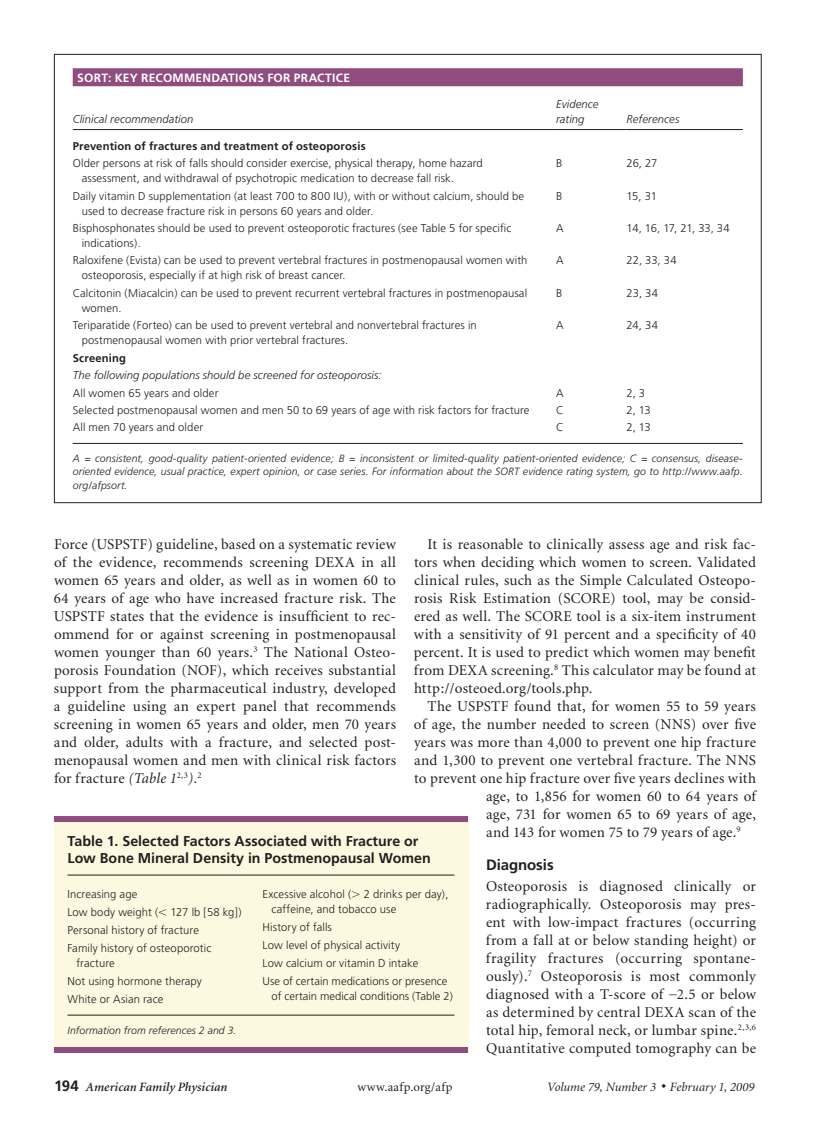
<style>
.page{position:relative;width:837px;height:1134px;background:#fff}
.page>*{position:absolute;margin:0;border:0;box-sizing:border-box;transform-origin:0 0}
.t1{font:15px/18px "Minion";letter-spacing:.01em;color:#231f20;text-align:justify}
.t2{font:15px "Minion";letter-spacing:.03em;color:#231f20}
.t3{font:700 15px "Frutiger";letter-spacing:-.005em;color:#231f20}
.t4{font:700 14.25px/16.5px "Frutiger";color:#231f20}
.t5{font:italic 12.75px "Minion";letter-spacing:.005em;color:#231f20}
.t6{font:italic 600 12.75px "Minion";letter-spacing:.01em;color:#231f20}
.t7{font:12.75px "Minion";color:#231f20}
.t8{font:700 12px "Frutiger";letter-spacing:.02em;color:#fff}
.t9{font:300 11.25px/18px "Frutiger";letter-spacing:.01em;color:#231f20}
.t10{font:italic 300 11.25px/15px "Frutiger";letter-spacing:.01em;color:#231f20}
.t11{font:700 11.25px "Frutiger";letter-spacing:.015em;color:#231f20}
.t12{font:300 11.25px "Frutiger";letter-spacing:-.035em;color:#231f20}
.t13{font:italic 300 10.5px/13.5px "Frutiger";letter-spacing:.015em;color:#231f20;text-align:justify}
.s1{font-style:italic}
.s2{font-family:"Universal Std Greekw Math Pi";font-weight:400}
.s3{font-family:"Frutiger";font-weight:700;font-style:normal;font-size:15px}
</style>
<div class="page">
<div style="left:73px;top:68px;width:670px;height:18px;background:#904b7f"></div>
<hr style="left:73px;top:129px;width:483px;height:1px;background:#231f20">
<hr style="left:556px;top:129px;width:71px;height:1px;background:#231f20">
<hr style="left:627px;top:129px;width:116px;height:1px;background:#231f20">
<hr style="left:73px;top:443px;width:670px;height:1px;background:#231f20">
<div style="left:54px;top:816px;width:414px;height:237px;background:#fdf9e0"></div>
<div style="left:54px;top:816px;width:414px;height:6px;background:#904b7f"></div>
<hr style="left:68px;top:875px;width:387px;height:1px;background:#231f20">
<hr style="left:68px;top:1015px;width:387px;height:1px;background:#231f20">
<div style="left:54px;top:1047px;width:414px;height:6px;background:#904b7f"></div>
<p class="t8" style="left:77px;top:71px;width:274px">SORT: KEY RECOMMENDATIONS FOR PRACTICE</p>
<p class="t10" style="left:73px;top:112px;width:122px">Clinical recommendation</p>
<p class="t10" style="left:556px;top:97px;width:44px">Evidence rating</p>
<p class="t10" style="left:627px;top:112px;width:54px">References</p>
<p class="t11" style="left:73px;top:139px;width:295px">Prevention of fractures and treatment of osteoporosis</p>
<p class="t9" style="left:82px;top:156px;width:403px;line-height:15px;text-indent:-9px">Older persons at risk of falls should consider exercise, physical therapy, home hazard assessment, and withdrawal of psychotropic medication to decrease fall risk.</p>
<p class="t9" style="left:556px;top:154px;width:8px">B</p>
<p class="t9" style="left:627px;top:154px;width:33px">26, 27</p>
<p class="t9" style="left:82px;top:188px;width:444px;line-height:15px;text-indent:-9px">Daily vitamin D supplementation (at least 700 to 800 IU), with or without calcium, should be used to decrease fracture risk in persons 60 years and older.</p>
<p class="t9" style="left:556px;top:187px;width:8px">B</p>
<p class="t9" style="left:627px;top:187px;width:32px">15, 31</p>
<p class="t9" style="left:82px;top:221px;width:431px;line-height:15px;text-indent:-9px">Bisphosphonates should be used to prevent osteoporotic fractures (see Table 5 for specific indications).</p>
<p class="t9" style="left:556px;top:219px;width:9px">A</p>
<p class="t12" style="left:627px;top:222px;width:105px">14, 16, 17, 21, 33, 34</p>
<p class="t9" style="left:82px;top:253px;width:447px;line-height:15px;text-indent:-9px">Raloxifene (Evista) can be used to prevent vertebral fractures in postmenopausal women with osteoporosis, especially if at high risk of breast cancer.</p>
<p class="t9" style="left:556px;top:252px;width:9px">A</p>
<p class="t9" style="left:627px;top:252px;width:52px">22, 33, 34</p>
<p class="t9" style="left:82px;top:286px;width:447px;line-height:15px;text-indent:-9px">Calcitonin (Miacalcin) can be used to prevent recurrent vertebral fractures in postmenopausal women.</p>
<p class="t9" style="left:556px;top:284px;width:8px">B</p>
<p class="t9" style="left:627px;top:284px;width:33px">23, 34</p>
<p class="t9" style="left:82px;top:318px;width:397px;line-height:15px;text-indent:-9px">Teriparatide (Forteo) can be used to prevent vertebral and nonvertebral fractures in postmenopausal women with prior vertebral fractures.</p>
<p class="t9" style="left:556px;top:317px;width:9px">A</p>
<p class="t9" style="left:627px;top:317px;width:33px">24, 34</p>
<p class="t11" style="left:73px;top:351px;width:55px">Screening</p>
<p class="t10" style="left:73px;top:368px;width:311px">The following populations should be screened for osteoporosis:</p>
<p class="t9" style="left:73px;top:384px;width:147px">All women 65 years and older</p>
<p class="t9" style="left:556px;top:384px;width:9px">A</p>
<p class="t9" style="left:627px;top:384px;width:20px">2, 3</p>
<p class="t9" style="left:73px;top:401px;width:458px">Selected postmenopausal women and men 50 to 69 years of age with risk factors for fracture</p>
<p class="t9" style="left:556px;top:401px;width:9px">C</p>
<p class="t9" style="left:627px;top:401px;width:26px">2, 13</p>
<p class="t9" style="left:73px;top:419px;width:132px">All men 70 years and older</p>
<p class="t9" style="left:556px;top:419px;width:9px">C</p>
<p class="t9" style="left:627px;top:419px;width:26px">2, 13</p>
<p class="t13" style="left:73px;top:452px;width:672px">A = consistent, good-quality patient-oriented evidence; B = inconsistent or limited-quality patient-oriented evidence; C = consensus, disease&shy;oriented evidence, usual practice, expert opinion, or case series. For information about the SORT evidence rating system, go to http://www.aafp. org/afpsort.</p>
<p class="t1" style="left:54px;top:536px;width:344px">Force (USPSTF) guideline, based on a systematic review of the evidence, recommends screening DEXA in all women 65 years and older, as well as in women 60 to 64 years of age who have increased fracture risk. The USPSTF states that the evidence is insufficient to rec&shy;ommend for or against screening in postmenopausal women younger than 60 years.<sup>3</sup> The National Osteo&shy;porosis Foundation (NOF), which receives substantial support from the pharmaceutical industry, developed a guideline using an expert panel that recommends screening in women 65 years and older, men 70 years and older, adults with a fracture, and selected post&shy;menopausal women and men with clinical risk factors for fracture <span class="s1">(Table 1</span><sup>2,3</sup><span class="s1">).</span><sup>2</sup></p>
<p class="t1" style="left:414px;top:536px;width:343px;text-indent:13px">It is reasonable to clinically assess age and risk fac&shy;tors when deciding which women to screen. Validated clinical rules, such as the Simple Calculated Osteopo&shy;rosis Risk Estimation (SCORE</p>
<p class="t1" style="left:610px;top:590px;width:147px">) tool, may be consid-</p>
<p class="t1" style="left:414px;top:608px;width:344px;text-indent:163px">tool is a six-item instrument with a sensitivity of 91 percent and a specificity of 40 percent. It is used to predict which women may benefit from DEXA screening.<sup>8</sup> This calculator may be found at http://osteoed.org/tools.php.</p>
<p class="t1" style="left:428px;top:698px;width:330px">The USPSTF found that, for women 55 to 59 years</p>
<p class="t1" style="left:414px;top:716px;width:344px">of age, the number needed to screen (NNS) over five</p>
<p class="t2" style="left:414px;top:735px;width:343px">years was more than 4,000 to prevent one hip fracture</p>
<p class="t1" style="left:414px;top:752px;width:344px">and 1,300 to prevent one vertebral fracture. The NNS</p>
<p class="t1" style="left:414px;top:770px;width:344px">to prevent one hip fracture over five years declines with</p>
<p class="t1" style="left:486px;top:788px;width:271px">age, to 1,856 for women 60 to 64 years of</p>
<p class="t1" style="left:486px;top:806px;width:271px">age, 731 for women 65 to 69 years of age,</p>
<p class="t1" style="left:486px;top:824px;width:256px">and 143 for women 75 to 79 years of age.<sup>9</sup></p>
<p class="t3" style="left:486px;top:856px;width:69px">Diagnosis</p>
<p class="t1" style="left:486px;top:878px;width:272px">Osteoporosis is diagnosed clinically or radiographically. Osteoporosis may pres&shy;ent with low-impact fractures (occurring from a fall at or below standing height) or fragility fractures (occurring spontane&shy;ously).<sup>7</sup> Osteoporosis is most commonly diagnosed with a T-score of −2.5 or below as determined by central DEXA scan of the total hip, femoral neck, or lumbar spine.<sup>2,3,6<br></sup>Quantitative computed tomography can be</p>
<p class="t1" style="left:414px;top:608px;width:128px">ered as well. The SCORE</p>
<p class="t4" style="left:68px;top:833px;width:365px">Table 1. Selected Factors Associated with Fracture or<br>Low Bone Mineral Density in Postmenopausal Women</p>
<p class="t9" style="left:68px;top:885px;width:176px">Increasing age<br>Low body weight (<span class="s2">&lt;</span> 127 lb [58 kg])<br>Personal history of fracture<br>Family history of osteoporotic</p>
<p class="t9" style="left:68px;top:954px;width:136px;text-indent:9px">fracture<br>Not using hormone therapy<br>White or Asian race</p>
<p class="t9" style="left:272px;top:887px;width:178px;line-height:15px;text-indent:-9px">Excessive alcohol (<span class="s2">&gt;</span> 2 drinks per day), caffeine, and tobacco use</p>
<p class="t9" style="left:263px;top:918px;width:186px">History of falls<br>Low level of physical activity<br>Low calcium or vitamin D intake<br>Use of certain medications or presence</p>
<p class="t9" style="left:272px;top:987px;width:183px">of certain medical conditions (Table 2)</p>
<p class="t13" style="left:68px;top:1023px;width:170px">Information from references 2 and 3.</p>
<p class="t6" style="left:54px;top:1080px;width:175px"><span class="s3">194</span> American Family Physician</p>
<p class="t7" style="left:357px;top:1080px;width:97px">www.aafp.org/afp</p>
<p class="t5" style="left:547px;top:1080px;width:209px">Volume 79, Number 3 ◆ February 1, 2009</p>
</div>
